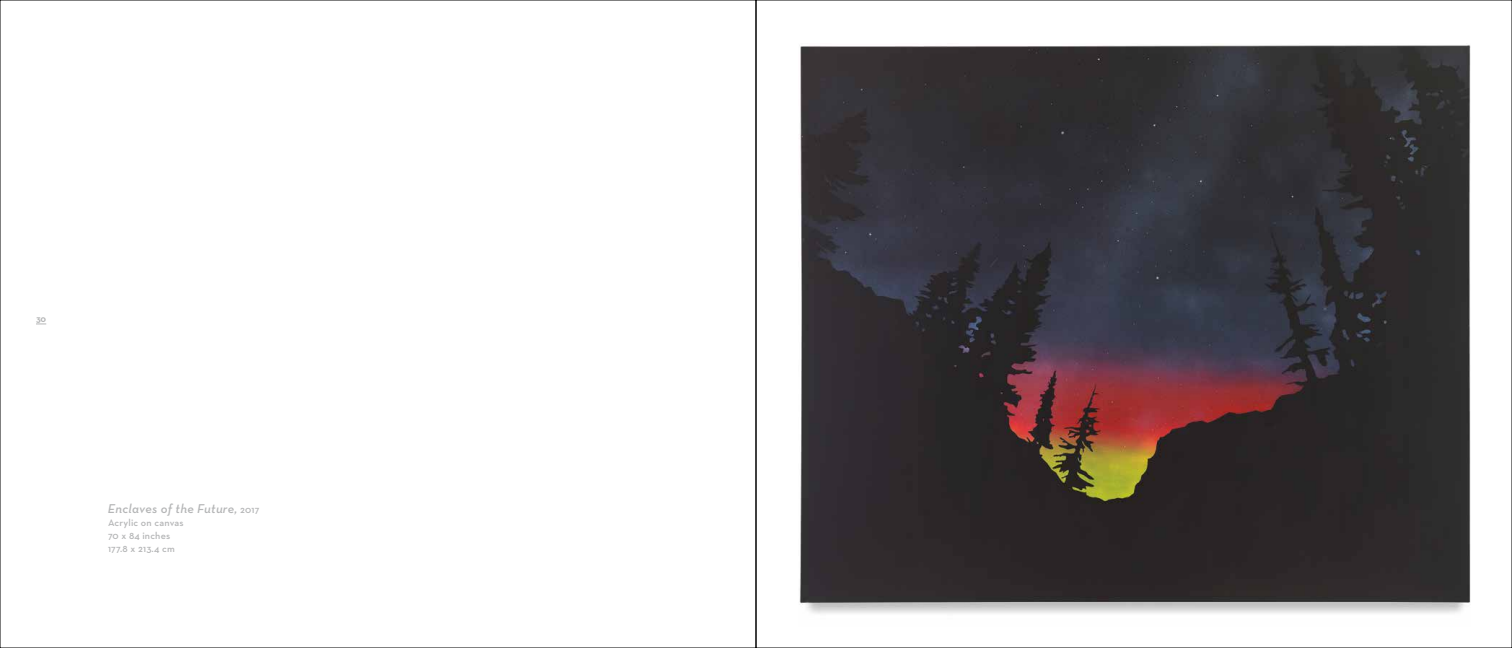
<style>
.page{position:relative;width:1512px;height:648px;background:#fff}
.page>*{position:absolute;margin:0;border:0;box-sizing:border-box;transform-origin:0 0}
.t1{font:italic 600 13px "Neutra Text";letter-spacing:.02em;color:#b5b6b7}
.t2{font:600 10px/13px "Neutra Text";letter-spacing:.02em;color:#b5b6b7}
.t3{font:700 9px "Neutra Text";color:#b5b6b7}
.s1{font-style:normal;font-size:10px}
</style>
<div class="page">
<img style="left:799px;top:45px;width:672px;height:569px">
<p class="t3" style="left:36px;top:313px;width:12px">30</p>
<h1 class="t1" style="left:108px;top:501px;width:153px">Enclaves of the Future, <span class="s1">2017</span></h1>
<p class="t2" style="left:108px;top:516px;width:77px">Acrylic on canvas<br>70 x 84 inches<br>177.8 x 213.4 cm</p>
</div>
